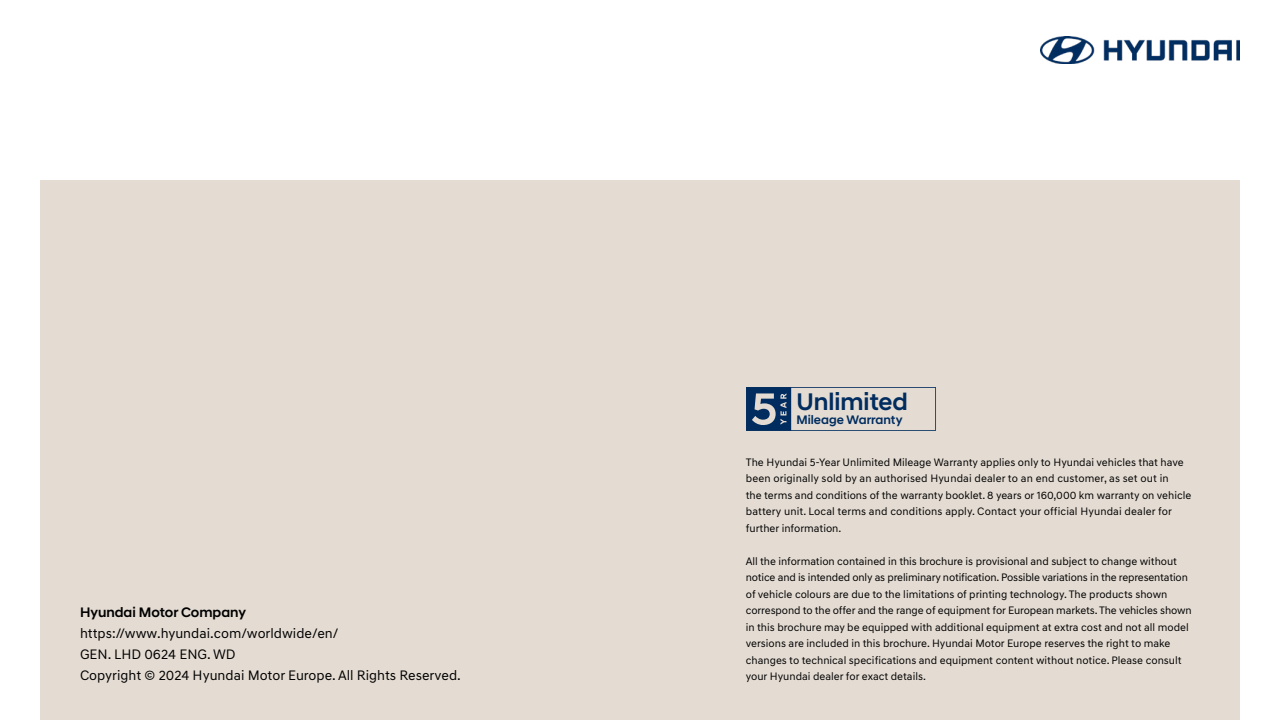
<style>
.page{position:relative;width:1280px;height:720px;background:#fff}
.page>*{position:absolute;margin:0;border:0;box-sizing:border-box;transform-origin:0 0}
.t1{font:500 24.5px "Hyundai Sans Head";color:#002c5f}
._99_BodyCopy_14pt{font:14px "Hyundai Sans Text";color:#000}
._99_BodyCopy_14pt-2{font:500 14px "Hyundai Sans Head";color:#000}
.t2{font:500 12.6px "Hyundai Sans Head";color:#002c5f}
._99_BodyCopy_11pt{font:11px/16.5px "Hyundai Sans Text";color:#000}
</style>
<div class="page">
<div style="left:40px;top:180px;width:1200px;height:540px;background:#e4dcd3"></div>
<img style="left:1040px;top:36px;width:200px;height:28px">
<svg style="left:746px;top:387px;width:190px;height:44px"></svg>
<p class="_99_BodyCopy_14pt-2" style="left:80px;top:604px;width:167px">Hyundai Motor Company</p>
<p class="_99_BodyCopy_14pt" style="left:80px;top:625px;width:260px">https://www.hyundai.com/worldwide/en/</p>
<p class="_99_BodyCopy_14pt" style="left:80px;top:646px;width:157px">GEN. LHD 0624 ENG. WD</p>
<p class="_99_BodyCopy_14pt" style="left:80px;top:667px;width:382px">Copyright © 2024 Hyundai Motor Europe. All Rights Reserved.</p>
<p class="t1" style="left:797px;top:387px;width:113px">Unlimited</p>
<p class="t2" style="left:797px;top:413px;width:108px">Mileage Warranty</p>
<p class="_99_BodyCopy_11pt" style="left:746px;top:454px;width:447px">The Hyundai 5-Year Unlimited Mileage Warranty applies only to Hyundai vehicles that have been originally sold by an authorised Hyundai dealer to an end customer, as set out in<br>the terms and conditions of the warranty booklet. 8 years or 160,000 km warranty on vehicle battery unit. Local terms and conditions apply. Contact your official Hyundai dealer for further information.</p>
<p class="_99_BodyCopy_11pt" style="left:746px;top:553px;width:447px">All the information contained in this brochure is provisional and subject to change without notice and is intended only as preliminary notification. Possible variations in the representation of vehicle colours are due to the limitations of printing technology. The products shown correspond to the offer and the range of equipment for European markets. The vehicles shown in this brochure may be equipped with additional equipment at extra cost and not all model versions are included in this brochure. Hyundai Motor Europe reserves the right to make changes to technical specifications and equipment content without notice. Please consult your Hyundai dealer for exact details.</p>
</div>
